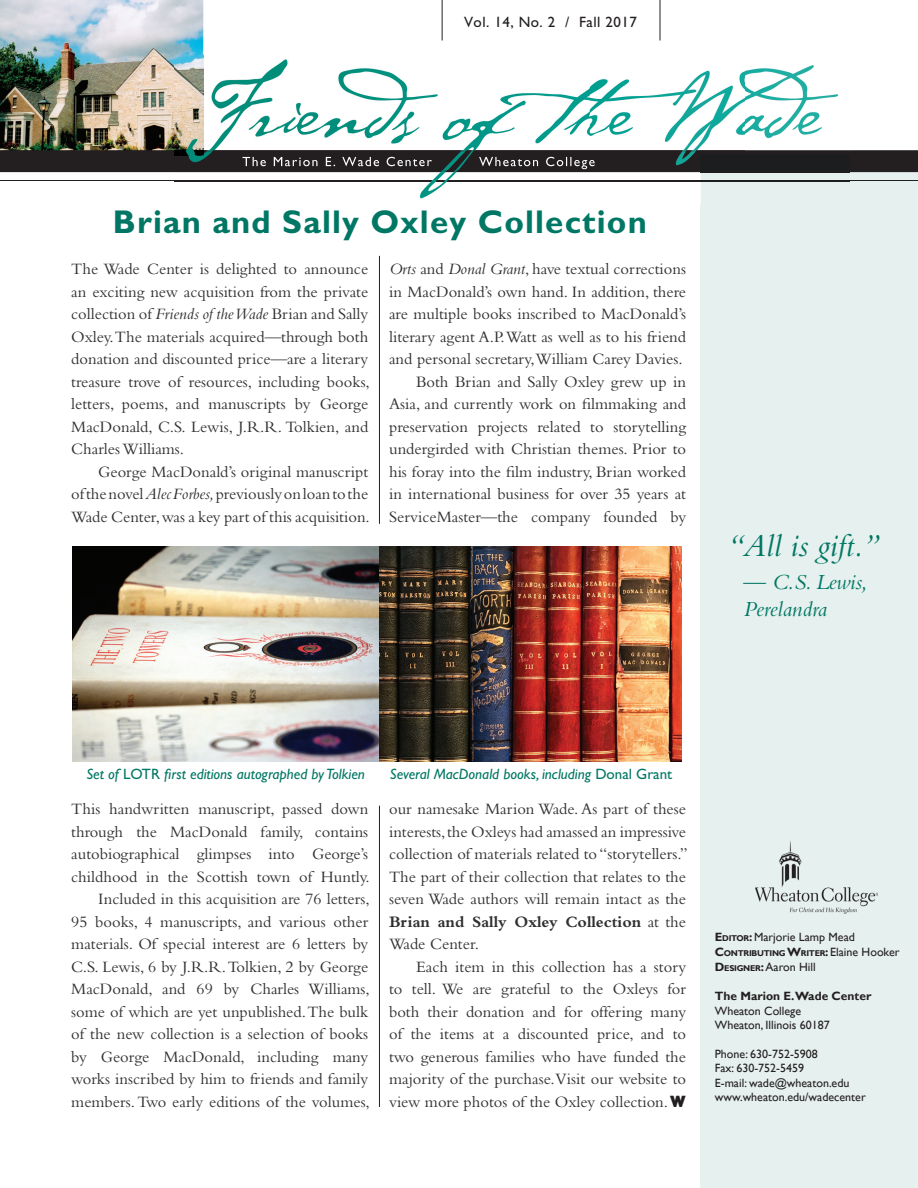
<style>
.page{position:relative;width:918px;height:1188px;background:#fff}
.page>*{position:absolute;margin:0;border:0;box-sizing:border-box;transform-origin:0 0}
.t1{font:700 33px "Gill Sans";letter-spacing:.035em;color:#007764}
.t2{font:italic 33px "Bembo";color:#007764}
.t3{font:italic 22.5px/27px "Bembo";color:#007764}
.t4{font:16.5px/22.5px "Bembo";color:#2e2f2e;text-align:justify}
.t5{font:italic 15px "Gill Sans";color:#007764}
.t6{font:15px "Gill Sans";letter-spacing:.03em;color:#231f20}
.t7{font:12px/14.4px "Gill Sans";color:#231f20}
.t8{font:700 12px "Gill Sans";color:#231f20}
.t9{font:700 8.4px "Gill Sans";letter-spacing:-.03em;color:#231f20}
.s1{font-style:italic}
.s2{font-style:normal}
.s3{font-weight:700}
.s4{font-family:"Gill Sans";font-weight:800;color:#231f20}
.s5{font-weight:700;font-size:8.4px}
.s6{font-size:12px}
.s7{font-weight:400;font-size:12px}
</style>
<div class="page">
<img style="left:0;top:0;width:203px;height:150px">
<div style="left:701px;top:155px;width:217px;height:1033px;background:#e6f0ee"></div>
<hr style="left:0;top:180px;width:918px;height:1px;background:#231f20">
<img style="left:174px;top:56px;width:572px;height:143px">
<img style="left:746px;top:65px;width:93px;height:74px">
<img style="left:174px;top:56px;width:29px;height:94px">
<img style="left:701px;top:172px;width:149px;height:27px">
<img style="left:174px;top:180px;width:676px;height:1px">
<svg style="left:0;top:150px;width:918px;height:22px;background:#222"></svg>
<img style="left:242px;top:157px;width:353px;height:12px">
<hr style="left:442px;top:0;width:1px;height:40px;background:#231f20">
<hr style="left:660px;top:0;width:1px;height:40px;background:#231f20">
<img style="left:755px;top:841px;width:123px;height:72px">
<hr style="left:379px;top:806px;width:1px;height:301px;background:#231f20">
<hr style="left:379px;top:256px;width:1px;height:268px;background:#231f20">
<img style="left:72px;top:546px;width:610px;height:215px">
<p class="t6" style="left:464px;top:14px;width:174px">Vol. 14, No. 2 / Fall 2017</p>
<h1 class="t1" style="left:113px;top:203px;width:536px">Brian and Sally Oxley Collection</h1>
<p class="t4" style="left:71px;top:257px;width:300px">The Wade Center is delighted to announce an exciting new acquisition from the private collection of <span class="s1">Friends of the Wade</span> Brian and Sally Oxley. The materials acquired—through both donation and discounted price—are a literary treasure trove of resources, including books, letters, poems, and manuscripts by George MacDonald, C.S. Lewis, J.R.R. Tolkien, and Charles Williams.</p>
<p class="t4" style="left:71px;top:460px;width:300px;text-indent:27px">George MacDonald’s original manuscript of the novel <span class="s1">Alec Forbes,</span> previously on loan to the Wade Center, was a key part of this acquisition.</p>
<p class="t4" style="left:389px;top:257px;width:299px;text-align:right"><span class="s1">Orts</span> and <span class="s1">Donal Grant</span>, have textual corrections in MacDonald’s own hand. In addition, there are multiple books inscribed to MacDonald’s literary agent A.P. Watt as well as to his friend and personal secretary,William Carey Davies.<br>Both Brian and Sally Oxley grew up in Asia, and currently work on filmmaking and preservation projects related to storytelling undergirded with Christian themes. Prior to his foray into the film industry, Brian worked in international business for over 35 years at ServiceMaster—the company founded by</p>
<h1 class="t2" style="left:727px;top:526px;width:155px">“All is gift.”</h1>
<h2 class="t3" style="left:743px;top:568px;width:125px">— C.S. Lewis,<br>Perelandra</h2>
<p class="t5" style="left:86px;top:765px;width:280px">Set of <span class="s2">LOTR</span> first editions autographed by Tolkien</p>
<p class="t4" style="left:71px;top:797px;width:300px;text-align:right">This handwritten manuscript, passed down through the MacDonald family, contains autobiographical glimpses into George’s childhood in the Scottish town of Huntly.<br>Included in this acquisition are 76 letters,<br>95 books, 4 manuscripts, and various other materials. Of special interest are 6 letters by C.S. Lewis, 6 by J.R.R. Tolkien, 2 by George MacDonald, and 69 by Charles Williams, some of which are yet unpublished. The bulk of the new collection is a selection of books by George MacDonald, including many works inscribed by him to friends and family members. Two early editions of the volumes,</p>
<p class="t5" style="left:390px;top:765px;width:284px">Several MacDonald books, including <span class="s2">Donal Grant</span></p>
<p class="t4" style="left:389px;top:798px;width:300px">our namesake Marion Wade. As part of these interests, the Oxleys had amassed an impressive collection of materials related to “storytellers.” The part of their collection that relates to the seven Wade authors will remain intact as the <span class="s3">Brian and Sally Oxley Collection</span> at the Wade Center.</p>
<p class="t4" style="left:389px;top:955px;width:298px;text-indent:27px">Each item in this collection has a story to tell. We are grateful to the Oxleys for both their donation and for offering many of the items at a discounted price, and to two generous families who have funded the majority of the purchase.Visit our website to view more photos of the Oxley collection.<span class="s4">W</span></p>
<p class="t7" style="left:715px;top:930px;width:142px"><span class="s3">E</span><span class="s5">DITOR</span><span class="s3">:</span> Marjorie Lamp Mead</p>
<p class="t9" style="left:715px;top:949px;width:186px"><span class="s6">C</span>ONTRIBUTING <span class="s6">W</span>RITER<span class="s6">:</span> <span class="s7">Elaine Hooker</span></p>
<p class="t7" style="left:715px;top:960px;width:102px"><span class="s3">D</span><span class="s5">ESIGNER</span><span class="s3">:</span> Aaron Hill</p>
<p class="t8" style="left:715px;top:989px;width:158px">The Marion E.Wade Center</p>
<p class="t7" style="left:715px;top:1004px;width:116px">Wheaton College<br>Wheaton, Illinois 60187</p>
<p class="t7" style="left:715px;top:1047px;width:152px">Phone: 630-752-5908<br>Fax: 630-752-5459<br>E-mail: wade@wheaton.edu www.wheaton.edu/wadecenter</p>
</div>
